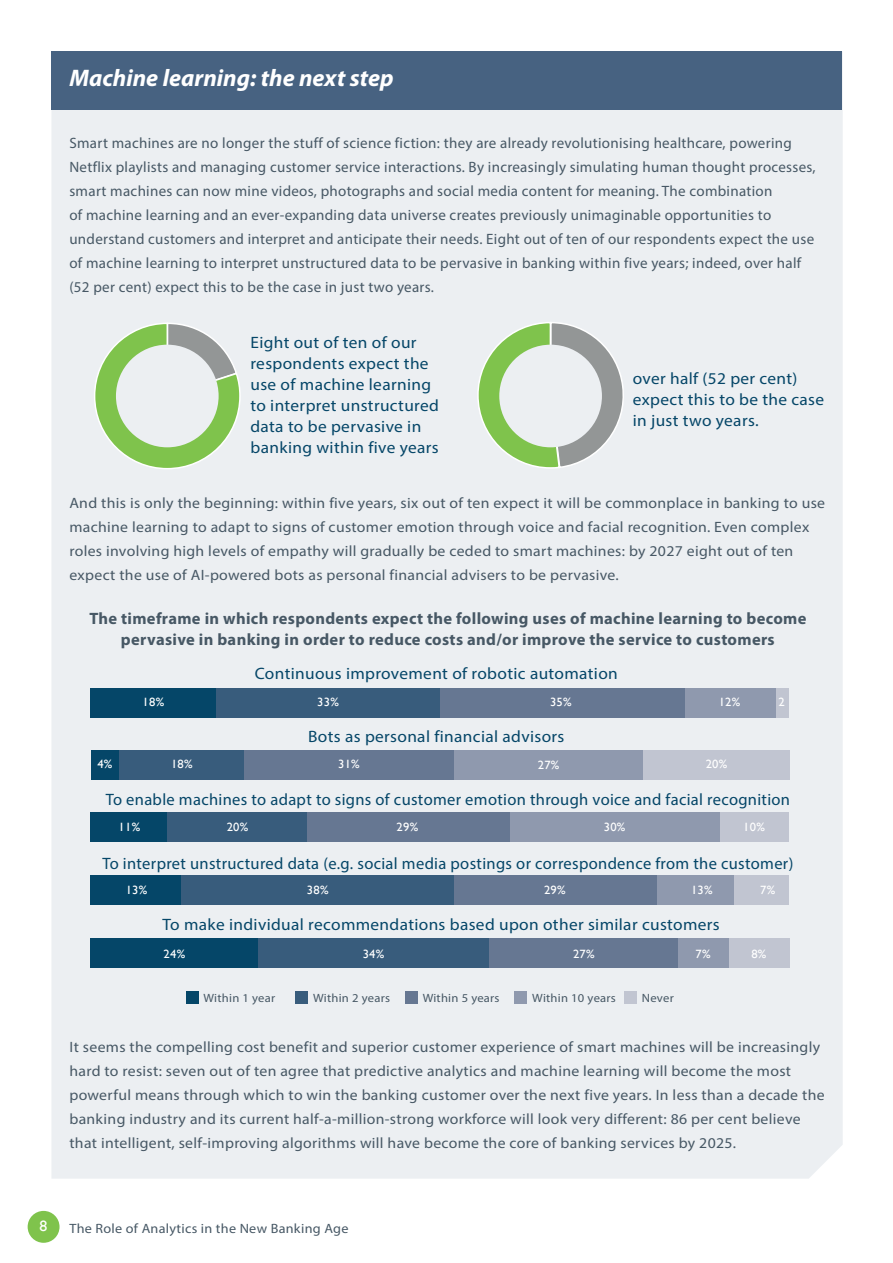
<style>
.page{position:relative;width:893px;height:1263px;background:#fff}
.page>*{position:absolute;margin:0;border:0;box-sizing:border-box;transform-origin:0 0}
.t1{font:italic 700 24px "Myriad Pro";color:#fff}
.t2{font:16.5px/21px "Myriad Pro";letter-spacing:.02em;color:#054668;scale:1.05 1}
.t3{font:16.5px "Myriad Pro";letter-spacing:.02em;color:#054668}
.t4{font:700 16.5px/21px "Myriad Pro";letter-spacing:.02em;color:#475865;text-align:center}
.t5{font:15px/24px "Myriad Pro";letter-spacing:.02em;color:#475865;scale:1.05 1}
.t6{font:15px/24px "Myriad Pro";letter-spacing:.02em;color:#475865}
.t7{font:15px "Gill Sans";color:#fff;scale:1.05 1}
.t8{font:13.5px "Myriad Pro";letter-spacing:.02em;color:#475865;scale:1.05 1}
.t9{font:12px "Gill Sans";letter-spacing:.02em;color:#fff;scale:1.05 1}
.t10{font:12px "Myriad Pro";letter-spacing:.02em;color:#475865;scale:1.05 1}
</style>
<div class="page">
<div style="left:28px;top:1211px;width:32px;height:32px;background:#7fc34c;border-radius:50%"></div>
<div style="left:51px;top:52px;width:792px;height:1127px;background:#eceff2"></div>
<div style="left:51px;top:51px;width:791px;height:58px;background:#476281"></div>
<svg style="left:93px;top:322px;width:148px;height:148px;background:#b0d19b"></svg>
<div style="left:186px;top:991px;width:12px;height:13px;background:#054668"></div>
<div style="left:515px;top:991px;width:12px;height:13px;background:#8f99ae"></div>
<div style="left:295px;top:991px;width:13px;height:13px;background:#385c7c"></div>
<div style="left:405px;top:991px;width:12px;height:13px;background:#667792"></div>
<div style="left:624px;top:991px;width:12px;height:13px;background:#c1c5d1"></div>
<div style="left:776px;top:688px;width:13px;height:30px;background:#c1c5d1"></div>
<div style="left:685px;top:688px;width:90px;height:30px;background:#8f99ae"></div>
<div style="left:440px;top:688px;width:244px;height:30px;background:#667792"></div>
<div style="left:216px;top:688px;width:224px;height:30px;background:#385c7c"></div>
<div style="left:91px;top:688px;width:125px;height:30px;background:#054668"></div>
<div style="left:720px;top:812px;width:69px;height:30px;background:#c1c5d1"></div>
<div style="left:510px;top:812px;width:209px;height:30px;background:#8f99ae"></div>
<div style="left:307px;top:812px;width:203px;height:30px;background:#667792"></div>
<div style="left:168px;top:812px;width:139px;height:30px;background:#385c7c"></div>
<div style="left:91px;top:812px;width:76px;height:30px;background:#054668"></div>
<div style="left:734px;top:875px;width:55px;height:29px;background:#c1c5d1"></div>
<div style="left:657px;top:875px;width:77px;height:29px;background:#8f99ae"></div>
<div style="left:454px;top:875px;width:202px;height:29px;background:#667792"></div>
<div style="left:182px;top:875px;width:272px;height:29px;background:#385c7c"></div>
<div style="left:91px;top:875px;width:90px;height:29px;background:#054668"></div>
<div style="left:729px;top:938px;width:60px;height:30px;background:#c1c5d1"></div>
<div style="left:678px;top:938px;width:50px;height:30px;background:#8f99ae"></div>
<div style="left:489px;top:938px;width:188px;height:30px;background:#667792"></div>
<div style="left:258px;top:938px;width:231px;height:30px;background:#385c7c"></div>
<div style="left:91px;top:938px;width:167px;height:30px;background:#054668"></div>
<div style="left:643px;top:750px;width:146px;height:30px;background:#c1c5d1"></div>
<div style="left:454px;top:750px;width:188px;height:30px;background:#8f99ae"></div>
<div style="left:244px;top:750px;width:210px;height:30px;background:#667792"></div>
<div style="left:119px;top:750px;width:125px;height:30px;background:#385c7c"></div>
<div style="left:91px;top:750px;width:27px;height:30px;background:#054668"></div>
<div style="left:116px;top:345px;width:103px;height:102px;background:#eceff2;border-radius:50%"></div>
<svg style="left:476px;top:321px;width:152px;height:148px;background:#b6cbaa"></svg>
<div style="left:499px;top:345px;width:103px;height:102px;background:#eceff2;border-radius:50%"></div>
<h1 class="t1" style="left:69px;top:64px;width:326px">Machine learning: the next step</h1>
<p class="t6" style="left:69px;top:131px;width:748px">Smart machines are no longer the stuff of science fiction: they are already revolutionising healthcare, powering Netflix playlists and managing customer service interactions. By increasingly simulating human thought processes, smart machines can now mine videos, photographs and social media content for meaning. The combination<br>of machine learning and an ever-expanding data universe creates previously unimaginable opportunities to understand customers and interpret and anticipate their needs. Eight out of ten of our respondents expect the use of machine learning to interpret unstructured data to be pervasive in banking within five years; indeed, over half (52 per cent) expect this to be the case in just two years.</p>
<p class="t2" style="left:250px;top:332px;width:181px">Eight out of ten of our respondents expect the use of machine learning to interpret unstructured data to be pervasive in banking within five years</p>
<p class="t2" style="left:633px;top:367px;width:184px">over half (52 per cent) expect this to be the case in just two years.</p>
<p class="t5" style="left:69px;top:490px;width:721px">And this is only the beginning: within five years, six out of ten expect it will be commonplace in banking to use machine learning to adapt to signs of customer emotion through voice and facial recognition. Even complex roles involving high levels of empathy will gradually be ceded to smart machines: by 2027 eight out of ten expect the use of AI-powered bots as personal financial advisers to be pervasive.</p>
<p class="t4" style="left:89px;top:609px;width:719px">The timeframe in which respondents expect the following uses of machine learning to become pervasive in banking in order to reduce costs and/or improve the service to customers</p>
<p class="t2" style="left:255px;top:663px;width:347px">Continuous improvement of robotic automation</p>
<p class="t9" style="left:143px;top:694px;width:22px">18%</p>
<p class="t9" style="left:317px;top:694px;width:22px">33%</p>
<p class="t9" style="left:550px;top:694px;width:22px">35%</p>
<p class="t9" style="left:719px;top:694px;width:22px">12%</p>
<p class="t9" style="left:779px;top:694px;width:8px">2</p>
<p class="t2" style="left:308px;top:726px;width:246px">Bots as personal financial advisors</p>
<p class="t9" style="left:97px;top:757px;width:16px">4%</p>
<p class="t9" style="left:171px;top:757px;width:22px">18%</p>
<p class="t9" style="left:338px;top:757px;width:22px">31%</p>
<p class="t9" style="left:538px;top:757px;width:22px">27%</p>
<p class="t9" style="left:706px;top:757px;width:22px">20%</p>
<p class="t3" style="left:106px;top:790px;width:686px">To enable machines to adapt to signs of customer emotion through voice and facial recognition</p>
<p class="t9" style="left:119px;top:819px;width:22px">11%</p>
<p class="t9" style="left:227px;top:819px;width:22px">20%</p>
<p class="t9" style="left:397px;top:819px;width:22px">29%</p>
<p class="t9" style="left:604px;top:819px;width:22px">30%</p>
<p class="t9" style="left:743px;top:819px;width:22px">10%</p>
<p class="t3" style="left:102px;top:853px;width:692px">To interpret unstructured data (e.g. social media postings or correspondence from the customer)</p>
<p class="t9" style="left:126px;top:883px;width:22px">13%</p>
<p class="t9" style="left:307px;top:883px;width:22px">38%</p>
<p class="t9" style="left:544px;top:883px;width:22px">29%</p>
<p class="t9" style="left:691px;top:883px;width:22px">13%</p>
<p class="t9" style="left:760px;top:883px;width:16px">7%</p>
<p class="t2" style="left:163px;top:914px;width:532px">To make individual recommendations based upon other similar customers</p>
<p class="t9" style="left:164px;top:946px;width:22px">24%</p>
<p class="t9" style="left:363px;top:946px;width:22px">34%</p>
<p class="t9" style="left:573px;top:946px;width:22px">27%</p>
<p class="t9" style="left:696px;top:947px;width:16px">7%</p>
<p class="t9" style="left:751px;top:946px;width:16px">8%</p>
<p class="t10" style="left:204px;top:991px;width:70px">Within 1 year</p>
<p class="t10" style="left:313px;top:991px;width:75px">Within 2 years</p>
<p class="t10" style="left:423px;top:991px;width:75px">Within 5 years</p>
<p class="t10" style="left:532px;top:991px;width:81px">Within 10 years</p>
<p class="t10" style="left:642px;top:991px;width:32px">Never</p>
<p class="t5" style="left:69px;top:1035px;width:721px">It seems the compelling cost benefit and superior customer experience of smart machines will be increasingly hard to resist: seven out of ten agree that predictive analytics and machine learning will become the most powerful means through which to win the banking customer over the next five years. In less than a decade the banking industry and its current half-a-million-strong workforce will look very different: 86 per cent believe that intelligent, self-improving algorithms will have become the core of banking services by 2025.</p>
<p class="t7" style="left:40px;top:1217px;width:9px">8</p>
<p class="t8" style="left:70px;top:1220px;width:267px">The Role of Analytics in the New Banking Age</p>
</div>
